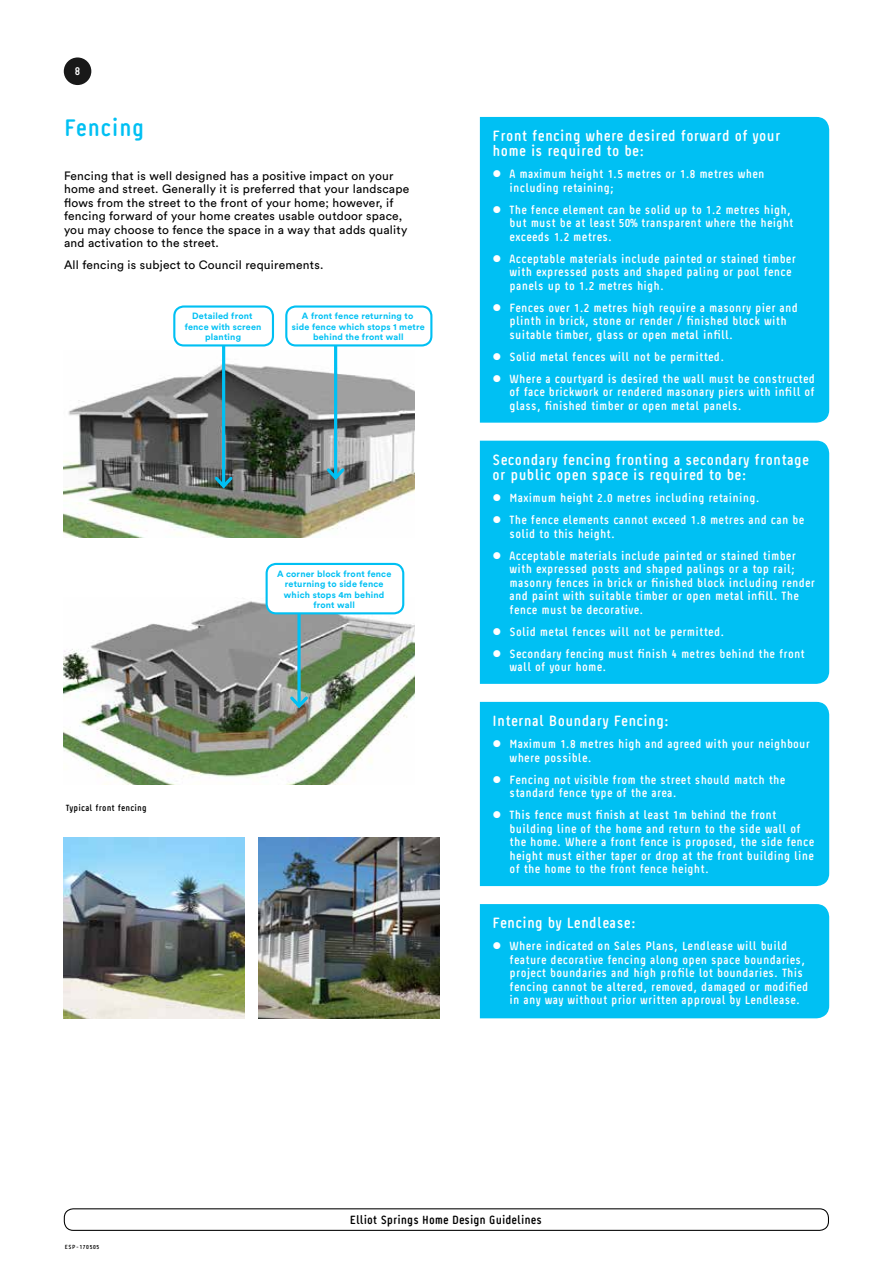
<style>
.page{position:relative;width:893px;height:1263px;background:#fff}
.page>*{position:absolute;margin:0;border:0;box-sizing:border-box;transform-origin:0 0}
.t1{font:700 condensed 24px "Pharma";letter-spacing:.02em;color:#00c0f3}
.t2{font:700 condensed 15px/15px "Pharma";letter-spacing:.02em;color:#fff}
.t3{font:700 condensed 12px/13.5px "Pharma";letter-spacing:.02em;color:#fff}
.t4{font:12px/13.5px "Circular Std";letter-spacing:.02em;color:#000}
.t5{font:700 condensed 12px "Pharma";color:#000}
.t6{font:700 condensed 11.7px "Pharma";color:#fff}
.t7{font:700 9px/10.5px "Circular Std";letter-spacing:.02em;color:#00c0f3;text-align:center}
.t8{font:700 condensed 9px "Pharma";letter-spacing:.02em;color:#000}
.t9{font:700 condensed 6px "Pharma";letter-spacing:.1em;color:#000}
</style>
<div class="page">
<div style="left:64px;top:1208px;width:765px;height:23px;border:1px solid #000;border-radius:9px"></div>
<div style="left:64px;top:57px;width:27px;height:28px;background:#191919;border-radius:50%"></div>
<img style="left:64px;top:838px;width:181px;height:180px">
<img style="left:259px;top:838px;width:181px;height:180px">
<div style="left:480px;top:117px;width:349px;height:306px;background:#00c0f3"></div>
<div style="left:480px;top:441px;width:349px;height:243px;background:#00c0f3"></div>
<div style="left:480px;top:702px;width:349px;height:184px;background:#00c0f3"></div>
<img style="left:64px;top:597px;width:351px;height:188px">
<svg style="left:297px;top:614px;width:4px;height:79px"></svg>
<svg style="left:287px;top:693px;width:24px;height:17px"></svg>
<div style="left:267px;top:564px;width:136px;height:49px;background:#fff;border-radius:10px"></div>
<div style="left:266px;top:563px;width:138px;height:51px;border:2px solid #00c0f3;border-radius:10px"></div>
<img style="left:64px;top:350px;width:351px;height:187px">
<hr style="left:222px;top:324px;width:3px;height:162px;background:#00c0f3">
<svg style="left:212px;top:474px;width:23px;height:17px"></svg>
<div style="left:174px;top:306px;width:99px;height:39px;background:#fff;border-radius:10px"></div>
<div style="left:173px;top:305px;width:101px;height:41px;border:2px solid #00c0f3;border-radius:10px"></div>
<hr style="left:334px;top:324px;width:3px;height:154px;background:#00c0f3">
<svg style="left:324px;top:465px;width:23px;height:17px"></svg>
<div style="left:286px;top:306px;width:145px;height:39px;background:#fff;border-radius:10px"></div>
<div style="left:285px;top:305px;width:147px;height:41px;border:2px solid #00c0f3;border-radius:10px"></div>
<svg style="left:494px;top:170px;width:7px;height:7px"></svg>
<svg style="left:494px;top:206px;width:7px;height:7px"></svg>
<svg style="left:494px;top:255px;width:7px;height:7px"></svg>
<svg style="left:494px;top:304px;width:7px;height:7px"></svg>
<svg style="left:494px;top:353px;width:7px;height:7px"></svg>
<svg style="left:494px;top:375px;width:6px;height:7px"></svg>
<svg style="left:494px;top:494px;width:7px;height:7px"></svg>
<svg style="left:494px;top:516px;width:7px;height:7px"></svg>
<svg style="left:494px;top:552px;width:7px;height:7px"></svg>
<svg style="left:494px;top:628px;width:7px;height:7px"></svg>
<svg style="left:494px;top:650px;width:7px;height:7px"></svg>
<svg style="left:494px;top:740px;width:7px;height:7px"></svg>
<svg style="left:494px;top:776px;width:7px;height:7px"></svg>
<svg style="left:494px;top:811px;width:7px;height:7px"></svg>
<div style="left:480px;top:904px;width:349px;height:114px;background:#00c0f3"></div>
<p class="t6" style="left:75px;top:64px;width:7px">8</p>
<h1 class="t1" style="left:64px;top:113px;width:82px">Fencing</h1>
<p class="t4" style="left:64px;top:169px;width:347px">Fencing that is well designed has a positive impact on your home and street. Generally it is preferred that your landscape flows from the street to the front of your home; however, if fencing forward of your home creates usable outdoor space, you may choose to fence the space in a way that adds quality and activation to the street.</p>
<p class="t4" style="left:64px;top:258px;width:261px">All fencing is subject to Council requirements.</p>
<p class="t7" style="left:185px;top:310px;width:78px">Detailed front fence with screen planting</p>
<p class="t7" style="left:292px;top:310px;width:134px">A front fence returning to<br>side fence which stops 1 metre behind the front wall</p>
<p class="t8" style="left:66px;top:802px;width:82px">Typical front fencing</p>
<p class="t7" style="left:277px;top:568px;width:116px">A corner block front fence returning to side fence which stops 4m behind front wall</p>
<p class="t2" style="left:493px;top:129px;width:289px">Front fencing where desired forward of your home is required to be:</p>
<p class="t3" style="left:510px;top:167px;width:256px">A maximum height 1.5 metres or 1.8 metres when including retaining;</p>
<p class="t3" style="left:510px;top:203px;width:285px">The fence element can be solid up to 1.2 metres high, but must be at least 50% transparent where the height exceeds 1.2 metres.</p>
<p class="t3" style="left:510px;top:252px;width:288px">Acceptable materials include painted or stained timber with expressed posts and shaped paling or pool fence panels up to 1.2 metres high.</p>
<p class="t3" style="left:510px;top:301px;width:290px">Fences over 1.2 metres high require a masonry pier and plinth in brick, stone or render / finished block with suitable timber, glass or open metal infill.</p>
<p class="t3" style="left:510px;top:346px;width:307px;line-height:22px">Solid metal fences will not be permitted.<br>Where a courtyard is desired the wall must be constructed</p>
<p class="t3" style="left:510px;top:385px;width:307px">of face brickwork or rendered masonary piers with infill of glass, finished timber or open metal panels.</p>
<p class="t2" style="left:493px;top:452px;width:318px">Secondary fencing fronting a secondary frontage or public open space is required to be:</p>
<p class="t3" style="left:510px;top:487px;width:296px;line-height:22px">Maximum height 2.0 metres including retaining.<br>The fence elements cannot exceed 1.8 metres and can be</p>
<p class="t3" style="left:510px;top:522px;width:288px;line-height:22px">solid to this height.<br>Acceptable materials include painted or stained timber</p>
<p class="t3" style="left:510px;top:562px;width:307px">with expressed posts and shaped palings or a top rail; masonry fences in brick or finished block including render and paint with suitable timber or open metal infill. The fence must be decorative.</p>
<p class="t3" style="left:510px;top:620px;width:297px;line-height:22px">Solid metal fences will not be permitted.<br>Secondary fencing must finish 4 metres behind the front</p>
<p class="t3" style="left:510px;top:660px;width:98px">wall of your home.</p>
<p class="t2" style="left:493px;top:713px;width:178px">Internal Boundary Fencing:</p>
<p class="t3" style="left:510px;top:737px;width:302px">Maximum 1.8 metres high and agreed with your neighbour where possible.</p>
<p class="t3" style="left:510px;top:773px;width:277px">Fencing not visible from the street should match the standard fence type of the area.</p>
<p class="t3" style="left:510px;top:808px;width:306px">This fence must finish at least 1m behind the front building line of the home and return to the side wall of the home. Where a front fence is proposed, the side fence height must either taper or drop at the front building line of the home to the front fence height.</p>
<p class="t2" style="left:493px;top:916px;width:145px">Fencing by Lendlease:</p>
<p class="t3" style="left:510px;top:939px;width:300px">Where indicated on Sales Plans, Lendlease will build feature decorative fencing along open space boundaries, project boundaries and high profile lot boundaries. This fencing cannot be altered, removed, damaged or modified in any way without prior written approval by Lendlease.</p>
<p class="t9" style="left:65px;top:1243px;width:36px">ESP-170505</p>
<p class="t5" style="left:350px;top:1212px;width:193px">Elliot Springs Home Design Guidelines</p>
</div>
